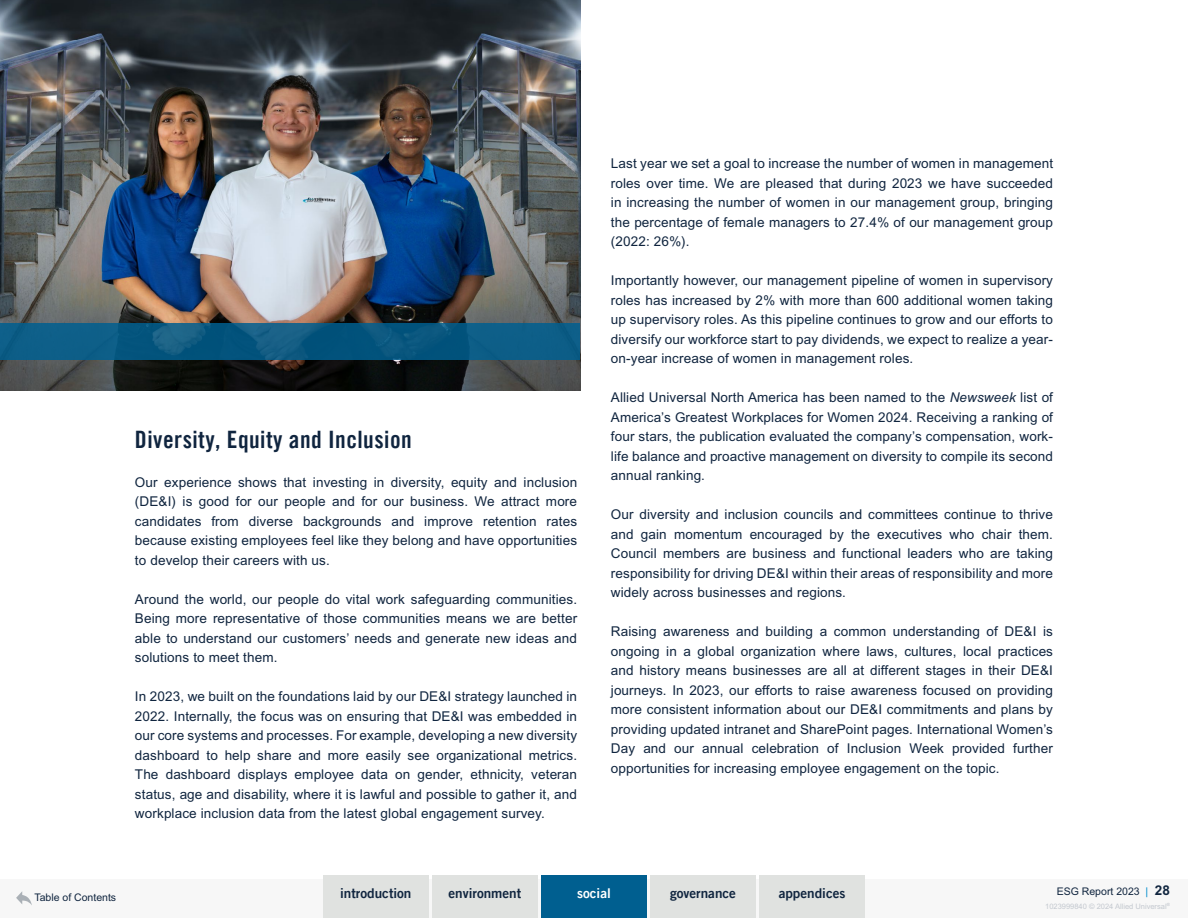
<style>
.page{position:relative;width:1188px;height:918px;background:#fff}
.page>*{position:absolute;margin:0;border:0;box-sizing:border-box;transform-origin:0 0}
.t1{font:24px "Trade Gothic LT Pro Bd Cn 20";letter-spacing:.02em;color:#10253f}
.t2{font:13.5px/19.5px "Arial MT Std";letter-spacing:.01em;color:#10253f;text-align:justify}
.t3{font:13.5px "Trade Gothic LT Pro Bd 2";color:#10253f}
.t4{font:13.5px "Trade Gothic LT Pro Bd 2";color:#fff}
.t5{font:10.5px "Arial MT Std";color:#10253f}
.t6{font:7.5px "Arial MT Std";color:#c3c8cf}
.s1{font-style:italic}
.s2{color:#008ccc}
.s3{font-weight:700;font-size:13.5px}
</style>
<div class="page">
<div style="left:0;top:879px;width:1188px;height:39px;background:#f7f7f7"></div>
<svg style="left:16px;top:891px;width:16px;height:14px"></svg>
<img style="left:0;top:0;width:580px;height:390px">
<svg style="left:0;top:323px;width:580px;height:37px;background:#0a5982"></svg>
<div style="left:323px;top:875px;width:106px;height:43px;background:#e0e2e0"></div>
<div style="left:432px;top:875px;width:106px;height:43px;background:#e0e2e0"></div>
<div style="left:541px;top:875px;width:106px;height:43px;background:#005f90"></div>
<div style="left:650px;top:875px;width:106px;height:43px;background:#e0e2e0"></div>
<div style="left:759px;top:875px;width:106px;height:43px;background:#e0e2e0"></div>
<h1 class="t1" style="left:135px;top:425px;width:278px">Diversity, Equity and Inclusion</h1>
<p class="t2" style="left:135px;top:472px;width:444px">Our experience shows that investing in diversity, equity and inclusion (DE&amp;I) is good for our people and for our business. We attract more candidates from diverse backgrounds and improve retention rates because existing employees feel like they belong and have opportunities to develop their careers with us.</p>
<p class="t2" style="left:135px;top:589px;width:444px">Around the world, our people do vital work safeguarding communities.<br>Being more representative of those communities means we are better able to understand our customers’ needs and generate new ideas and solutions to meet them.</p>
<p class="t2" style="left:135px;top:687px;width:444px">In 2023, we built on the foundations laid by our DE&amp;I strategy launched in 2022. Internally, the focus was on ensuring that DE&amp;I was embedded in our core systems and processes. For example, developing a new diversity dashboard to help share and more easily see organizational metrics.<br>The dashboard displays employee data on gender, ethnicity, veteran status, age and disability, where it is lawful and possible to gather it, and workplace inclusion data from the latest global engagement survey.</p>
<p class="t2" style="left:611px;top:154px;width:444px">Last year we set a goal to increase the number of women in management roles over time. We are pleased that during 2023 we have succeeded in increasing the number of women in our management group, bringing the percentage of female managers to 27.4% of our management group (2022: 26%).</p>
<p class="t2" style="left:611px;top:271px;width:444px">Importantly however, our management pipeline of women in supervisory roles has increased by 2% with more than 600 additional women taking up supervisory roles. As this pipeline continues to grow and our efforts to diversify our workforce start to pay dividends, we expect to realize a year&shy;on-year increase of women in management roles.</p>
<p class="t2" style="left:611px;top:388px;width:444px">Allied Universal North America has been named to the <span class="s1">Newsweek</span> list of America’s Greatest Workplaces for Women 2024. Receiving a ranking of four stars, the publication evaluated the company’s compensation, work&shy;life balance and proactive management on diversity to compile its second annual ranking.</p>
<p class="t2" style="left:611px;top:505px;width:444px">Our diversity and inclusion councils and committees continue to thrive and gain momentum encouraged by the executives who chair them.<br>Council members are business and functional leaders who are taking responsibility for driving DE&amp;I within their areas of responsibility and more widely across businesses and regions.</p>
<p class="t2" style="left:611px;top:622px;width:444px">Raising awareness and building a common understanding of DE&amp;I is ongoing in a global organization where laws, cultures, local practices and history means businesses are all at different stages in their DE&amp;I journeys. In 2023, our efforts to raise awareness focused on providing more consistent information about our DE&amp;I commitments and plans by providing updated intranet and SharePoint pages. International Women’s Day and our annual celebration of Inclusion Week provided further opportunities for increasing employee engagement on the topic.</p>
<p class="t5" style="left:34px;top:891px;width:83px">Table of Contents</p>
<p class="t3" style="left:340px;top:885px;width:73px">introduction</p>
<p class="t3" style="left:449px;top:885px;width:74px">environment</p>
<p class="t4" style="left:577px;top:885px;width:35px">social</p>
<p class="t3" style="left:670px;top:885px;width:68px">governance</p>
<p class="t3" style="left:779px;top:885px;width:68px">appendices</p>
<p class="t5" style="left:1057px;top:885px;width:115px">ESG Report 2023 <span class="s2">|</span> <span class="s3">28</span></p>
<p class="t6" style="left:1045px;top:902px;width:126px">1023999840 © 2024 Allied Universal<sup>®</sup></p>
</div>
